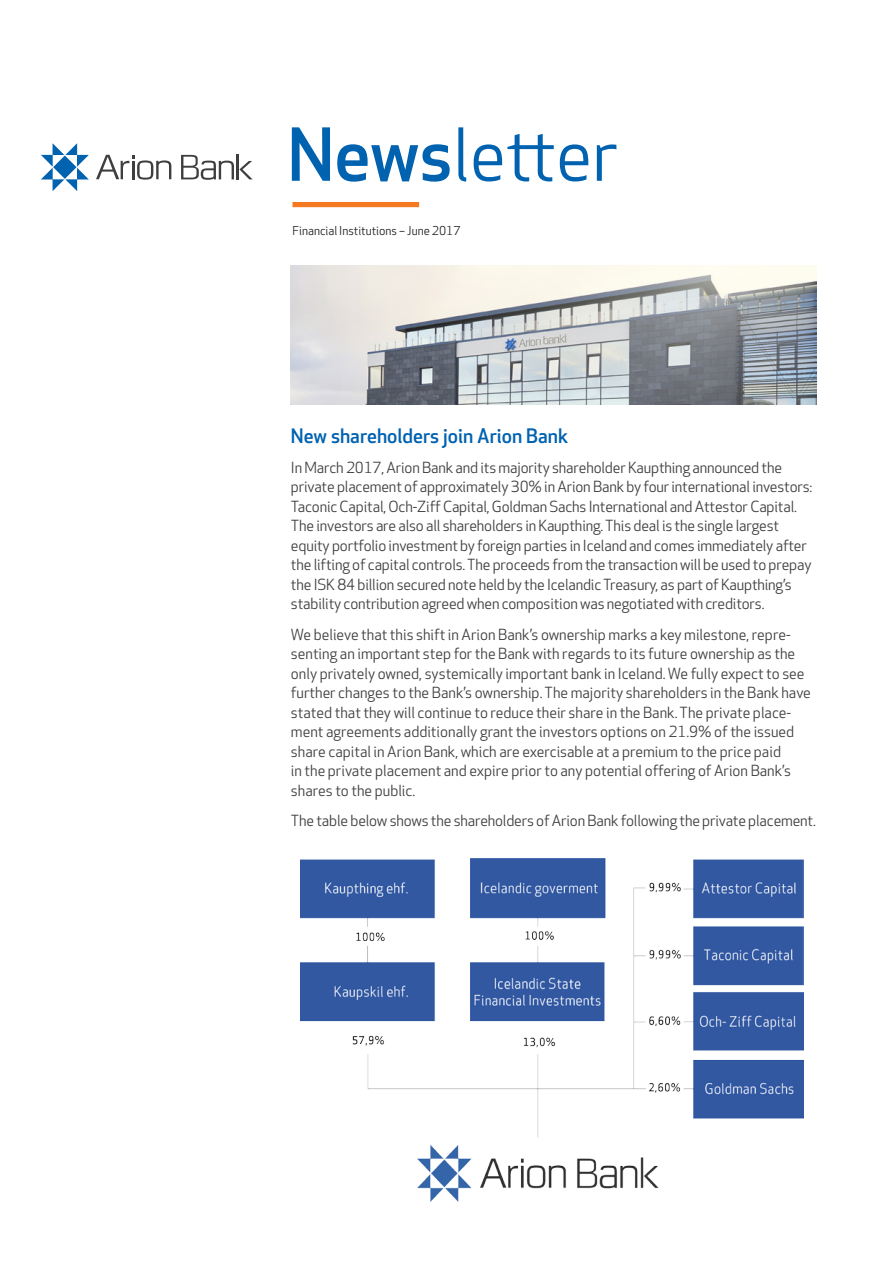
<style>
.page{position:relative;width:893px;height:1263px;background:#fff}
.page>*{position:absolute;margin:0;border:0;box-sizing:border-box;transform-origin:0 0}
.t1{font:71.25px "Apex New";color:#0162b0}
.Fyrirsögn{font:500 19.5px "Apex New";color:#0162b0}
.Fyrirsögn-2{font:15px/19.5px "Apex New";letter-spacing:-.01em;color:#3e3e3f}
.t2{font:12px "Apex New";color:#231f20}
.s1{font-weight:500}
</style>
<div class="page">
<svg style="left:41px;top:143px;width:48px;height:48px"></svg>
<hr style="left:237px;top:154px;width:2px;height:25px;background:#3e3e3f">
<svg style="left:181px;top:155px;width:72px;height:25px"></svg>
<svg style="left:96px;top:155px;width:75px;height:25px"></svg>
<div style="left:292px;top:202px;width:127px;height:5px;background:#f47921"></div>
<img style="left:290px;top:266px;width:527px;height:139px">
<img style="left:300px;top:859px;width:504px;height:343px">
<p class="t1" style="left:287px;top:110px;width:332px"><span class="s1">News</span>letter</p>
<p class="t2" style="left:293px;top:223px;width:170px">Financial Institutions – June 2017</p>
<p class="Fyrirsögn" style="left:291px;top:423px;width:279px">New shareholders join Arion Bank</p>
<p class="Fyrirsögn-2" style="left:291px;top:458px;width:523px">In March 2017, Arion Bank and its majority shareholder Kaupthing announced the private placement of approximately 30% in Arion Bank by four international investors:<br>Taconic Capital, Och-Ziff Capital, Goldman Sachs International and Attestor Capital.<br>The investors are also all shareholders in Kaupthing. This deal is the single largest equity portfolio investment by foreign parties in Iceland and comes immediately after the lifting of capital controls. The proceeds from the transaction will be used to prepay the ISK 84 billion secured note held by the Icelandic Treasury, as part of Kaupthing’s stability contribution agreed when composition was negotiated with creditors.</p>
<p class="Fyrirsögn-2" style="left:291px;top:624px;width:521px">We believe that this shift in Arion Bank’s ownership marks a key milestone, repre&shy;senting an important step for the Bank with regards to its future ownership as the only privately owned, systemically important bank in Iceland. We fully expect to see further changes to the Bank’s ownership. The majority shareholders in the Bank have stated that they will continue to reduce their share in the Bank. The private place&shy;ment agreements additionally grant the investors options on 21.9% of the issued share capital in Arion Bank, which are exercisable at a premium to the price paid<br>in the private placement and expire prior to any potential offering of Arion Bank’s shares to the public.</p>
<p class="Fyrirsögn-2" style="left:291px;top:810px;width:526px">The table below shows the shareholders of Arion Bank following the private placement.</p>
</div>
